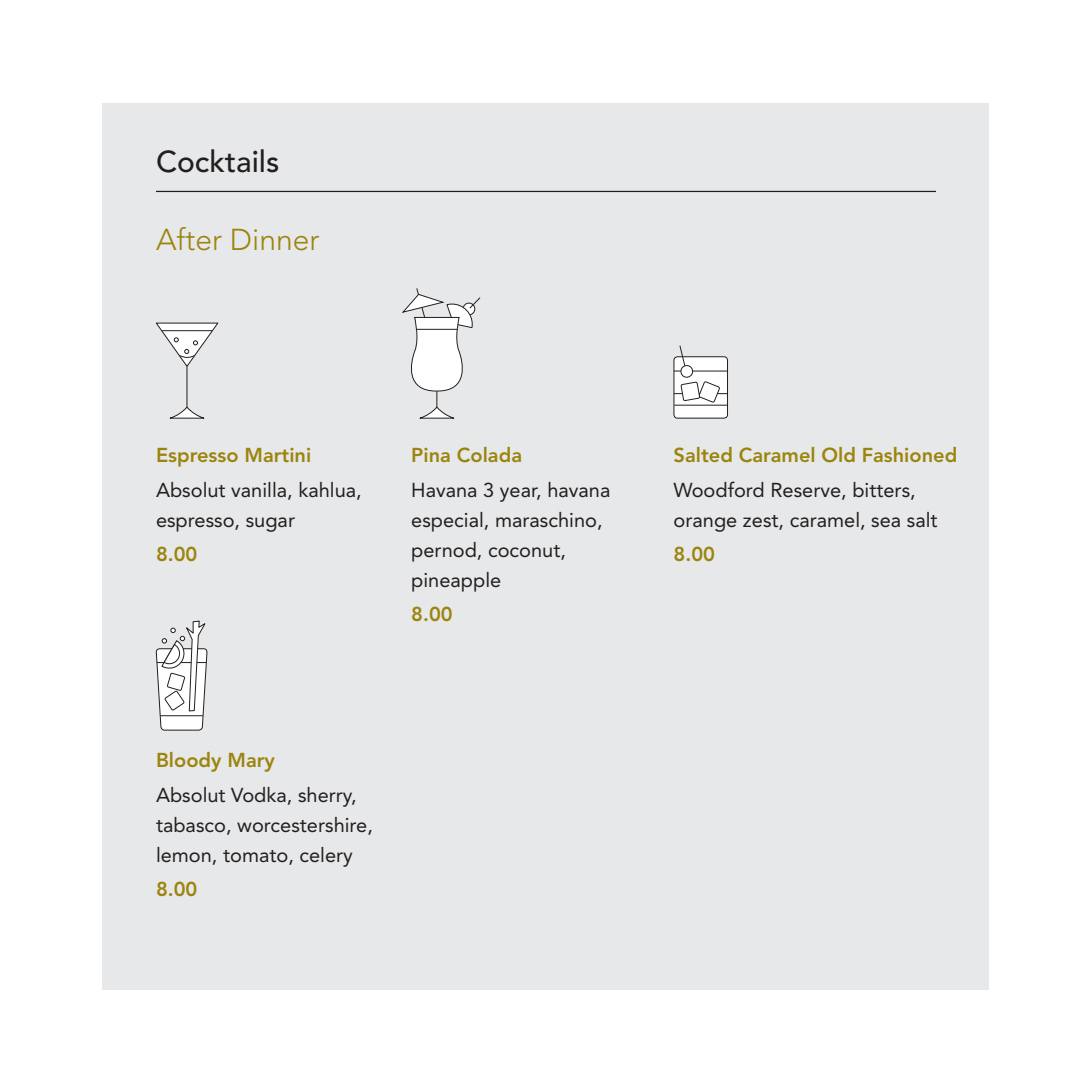
<style>
.page{position:relative;width:1092px;height:1092px;background:#fff}
.page>*{position:absolute;margin:0;border:0;box-sizing:border-box;transform-origin:0 0}
.Helv-8-12{font:300 30px "Avenir";color:#9b850e}
.Helv-8-12-2{font:500 30px "Avenir";color:#231f20}
.t1{font:20px/30px "Avenir";color:#231f20}
.t2{font:800 20px "Avenir";color:#9b850e}
</style>
<div class="page">
<div style="left:103px;top:103px;width:886px;height:886px;background:#e7e8e9"></div>
<svg style="left:401px;top:288px;width:80px;height:131px"></svg>
<hr style="left:416px;top:329px;width:41px;height:1px;background:#231f20">
<hr style="left:156px;top:191px;width:779px;height:1px;background:#231f20">
<svg style="left:156px;top:620px;width:51px;height:111px"></svg>
<svg style="left:169px;top:406px;width:36px;height:13px"></svg>
<hr style="left:186px;top:366px;width:1px;height:41px;background:#231f20">
<svg style="left:155px;top:322px;width:64px;height:45px"></svg>
<hr style="left:162px;top:330px;width:50px;height:1px;background:#231f20">
<div style="left:674px;top:357px;width:53px;height:61px;background:#fff;border-radius:4px"></div>
<div style="left:673px;top:356px;width:54px;height:62px;border:1px solid #231f20;border-radius:4px"></div>
<hr style="left:674px;top:404px;width:53px;height:1px;background:#231f20">
<hr style="left:673px;top:370px;width:54px;height:1px;background:#231f20">
<hr style="left:673px;top:393px;width:54px;height:1px;background:#231f20">
<svg style="left:679px;top:345px;width:40px;height:61px"></svg>
<p class="Helv-8-12-2" style="left:156px;top:144px;width:125px">Cocktails</p>
<p class="Helv-8-12" style="left:156px;top:222px;width:165px">After Dinner</p>
<p class="t2" style="left:156px;top:443px;width:157px">Espresso Martini</p>
<p class="t1" style="left:156px;top:475px;width:207px">Absolut vanilla, kahlua, espresso, sugar</p>
<p class="t2" style="left:156px;top:542px;width:43px">8.00</p>
<p class="t2" style="left:411px;top:443px;width:112px">Pina Colada</p>
<p class="t1" style="left:411px;top:475px;width:201px">Havana 3 year, havana especial, maraschino, pernod, coconut, pineapple</p>
<p class="t2" style="left:411px;top:602px;width:43px">8.00</p>
<p class="t2" style="left:156px;top:748px;width:120px">Bloody Mary</p>
<p class="t1" style="left:156px;top:780px;width:218px">Absolut Vodka, sherry, tabasco, worcestershire, lemon, tomato, celery</p>
<p class="t2" style="left:156px;top:877px;width:43px">8.00</p>
<p class="t2" style="left:673px;top:443px;width:285px">Salted Caramel Old Fashioned</p>
<p class="t1" style="left:673px;top:475px;width:265px">Woodford Reserve, bitters, orange zest, caramel, sea salt</p>
<p class="t2" style="left:673px;top:542px;width:43px">8.00</p>
</div>
